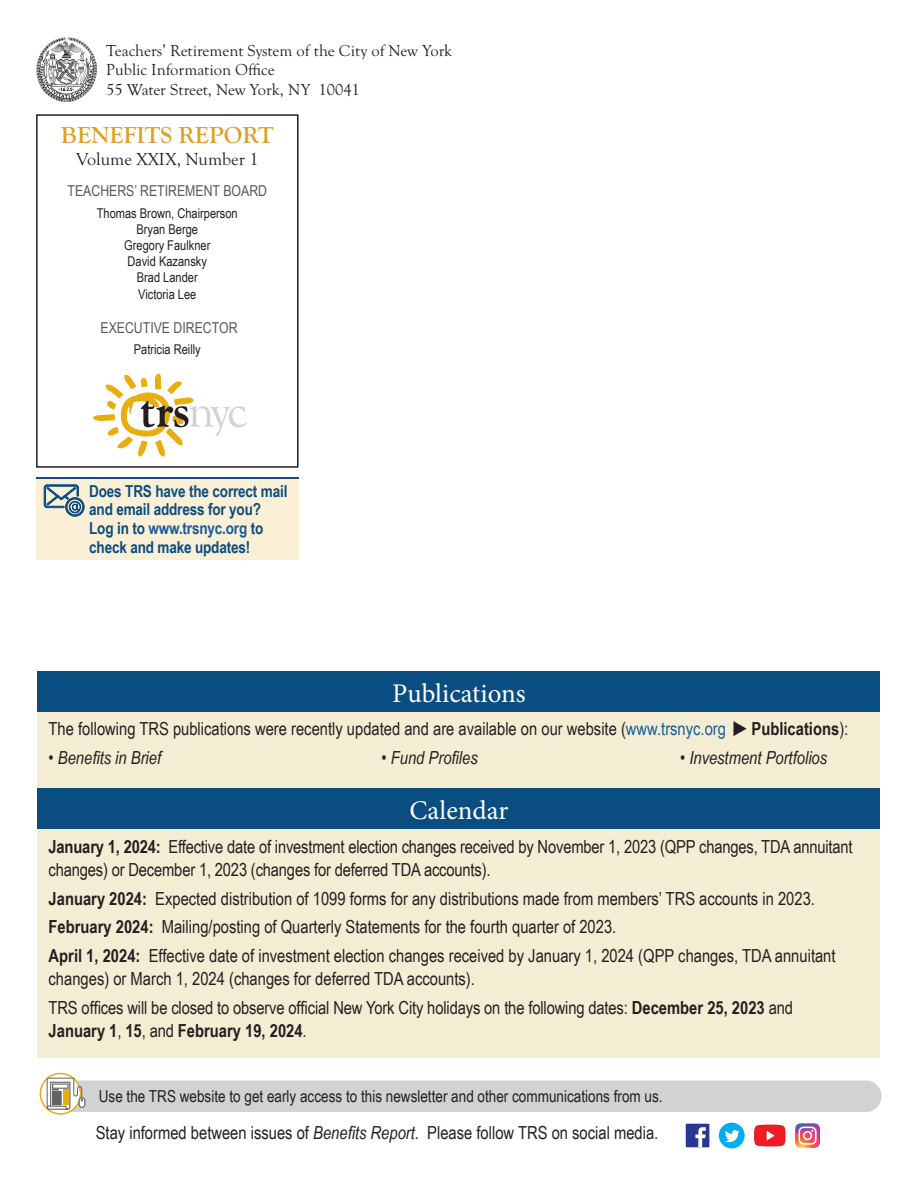
<style>
.page{position:relative;width:918px;height:1188px;background:#fff}
.page>*{position:absolute;margin:0;border:0;box-sizing:border-box;transform-origin:0 0}
.t1{font:27px "Minion Pro";color:#fff}
.t2{font:700 24px "Goudy Old Sty";color:#df9f24}
.t3{font:18px/23.2px "Arial Narrow";color:#231f20}
.t4{font:italic 18px "Arial Narrow";color:#231f20}
.t5{font:18px "Goudy Old Sty";color:#231f20}
.t6{font:16.5px/19.8px "Goudy Old Sty";color:#231f20}
.t7{font:700 16.5px/18.8px "Arial Narrow";letter-spacing:-.01em;color:#0a4d80}
.t8{font:16.5px "Arial Narrow";color:#231f20}
.t9{font:15px "Arial Narrow";color:#57585a}
.t10{font:13.5px/16.2px "Arial Narrow";color:#231f20;text-align:center}
.s1{color:#175d9e}
.s2{font-weight:700}
.s3{font-style:italic}
</style>
<div class="page">
<div style="left:36px;top:479px;width:263px;height:81px;background:#fbefd5"></div>
<div style="left:36px;top:114px;width:263px;height:354px;border:2px solid #231f20"></div>
<svg style="left:93px;top:374px;width:154px;height:83px"></svg>
<img style="left:37px;top:37px;width:60px;height:64px">
<div style="left:51px;top:1080px;width:831px;height:32px;background:#d1d2d4;border-radius:16px"></div>
<svg style="left:40px;top:1074px;width:41px;height:40px"></svg>
<div style="left:40px;top:1073px;width:41px;height:42px;border:2px solid #e8ae0f;border-radius:50%"></div>
<div style="left:79px;top:1097px;width:6px;height:11px;border:1px solid #636366;border-radius:3px"></div>
<svg style="left:46px;top:1077px;width:37px;height:33px"></svg>
<svg style="left:754px;top:1125px;width:32px;height:21px"></svg>
<div style="left:719px;top:1123px;width:26px;height:25px;background:#00aeef;border-radius:50%"></div>
<svg style="left:725px;top:1130px;width:15px;height:13px"></svg>
<div style="left:686px;top:1124px;width:23px;height:23px;background:#283890"></div>
<svg style="left:695px;top:1127px;width:11px;height:20px"></svg>
<img style="left:795px;top:1123px;width:25px;height:25px">
<svg style="left:44px;top:484px;width:41px;height:33px"></svg>
<hr style="left:36px;top:477px;width:263px;height:2px;background:#0a4d80">
<div style="left:38px;top:682px;width:842px;height:376px;background:#f4edd4"></div>
<div style="left:38px;top:789px;width:842px;height:40px;background:#0a4d80"></div>
<div style="left:38px;top:671px;width:842px;height:41px;background:#0a4d80"></div>
<p class="t6" style="left:106px;top:41px;width:347px">Teachers’ Retirement System of the City of New York<br>Public Information Office<br>55 Water Street, New York, NY 10041</p>
<h2 class="t2" style="left:61px;top:122px;width:214px">BENEFITS REPORT</h2>
<p class="t5" style="left:76px;top:149px;width:184px">Volume XXIX, Number 1</p>
<p class="t9" style="left:68px;top:180px;width:201px">TEACHERS’ RETIREMENT BOARD</p>
<p class="t10" style="left:97px;top:204px;width:142px">Thomas Brown, Chairperson<br>Bryan Berge<br>Gregory Faulkner<br>David Kazansky<br>Brad Lander<br>Victoria Lee</p>
<p class="t9" style="left:100px;top:317px;width:139px">EXECUTIVE DIRECTOR</p>
<p class="t10" style="left:134px;top:341px;width:69px">Patricia Reilly</p>
<p class="t7" style="left:89px;top:481px;width:200px">Does TRS have the correct mail and email address for you?<br>Log in to <span class="s1">www.trsnyc.org</span> to check and make updates!</p>
<p class="t1" style="left:392px;top:675px;width:135px">Publications</p>
<p class="t3" style="left:49px;top:716px;width:801px">The following TRS publications were recently updated and are available on our website (<span class="s1">www.trsnyc.org</span> ◆ <span class="s2">Publications</span>):</p>
<p class="t4" style="left:49px;top:745px;width:114px">• Benefits in Brief</p>
<p class="t4" style="left:382px;top:745px;width:98px">• Fund Profiles</p>
<p class="t4" style="left:680px;top:745px;width:149px">• Investment Portfolios</p>
<p class="t1" style="left:409px;top:792px;width:101px">Calendar</p>
<p class="t3" style="left:49px;top:834px;width:806px"><span class="s2">January 1, 2024:</span> Effective date of investment election changes received by November 1, 2023 (QPP changes, TDA annuitant changes) or December 1, 2023 (changes for deferred TDA accounts).</p>
<p class="t3" style="left:49px;top:886px;width:768px"><span class="s2">January 2024:</span> Expected distribution of 1099 forms for any distributions made from members’ TRS accounts in 2023.</p>
<p class="t3" style="left:49px;top:915px;width:569px"><span class="s2">February 2024:</span> Mailing/posting of Quarterly Statements for the fourth quarter of 2023.</p>
<p class="t3" style="left:49px;top:943px;width:789px"><span class="s2">April 1, 2024:</span> Effective date of investment election changes received by January 1, 2024 (QPP changes, TDA annuitant changes) or March 1, 2024 (changes for deferred TDA accounts).</p>
<p class="t3" style="left:49px;top:995px;width:746px">TRS offices will be closed to observe official New York City holidays on the following dates: <span class="s2">December 25, 2023</span> and<br><span class="s2">January 1</span>, <span class="s2">15</span>, and <span class="s2">February 19, 2024</span>.</p>
<p class="t8" style="left:99px;top:1084px;width:565px">Use the TRS website to get early access to this newsletter and other communications from us.</p>
<p class="t3" style="left:96px;top:1120px;width:564px">Stay informed between issues of <span class="s3">Benefits Report</span>. Please follow TRS on social media.</p>
</div>
